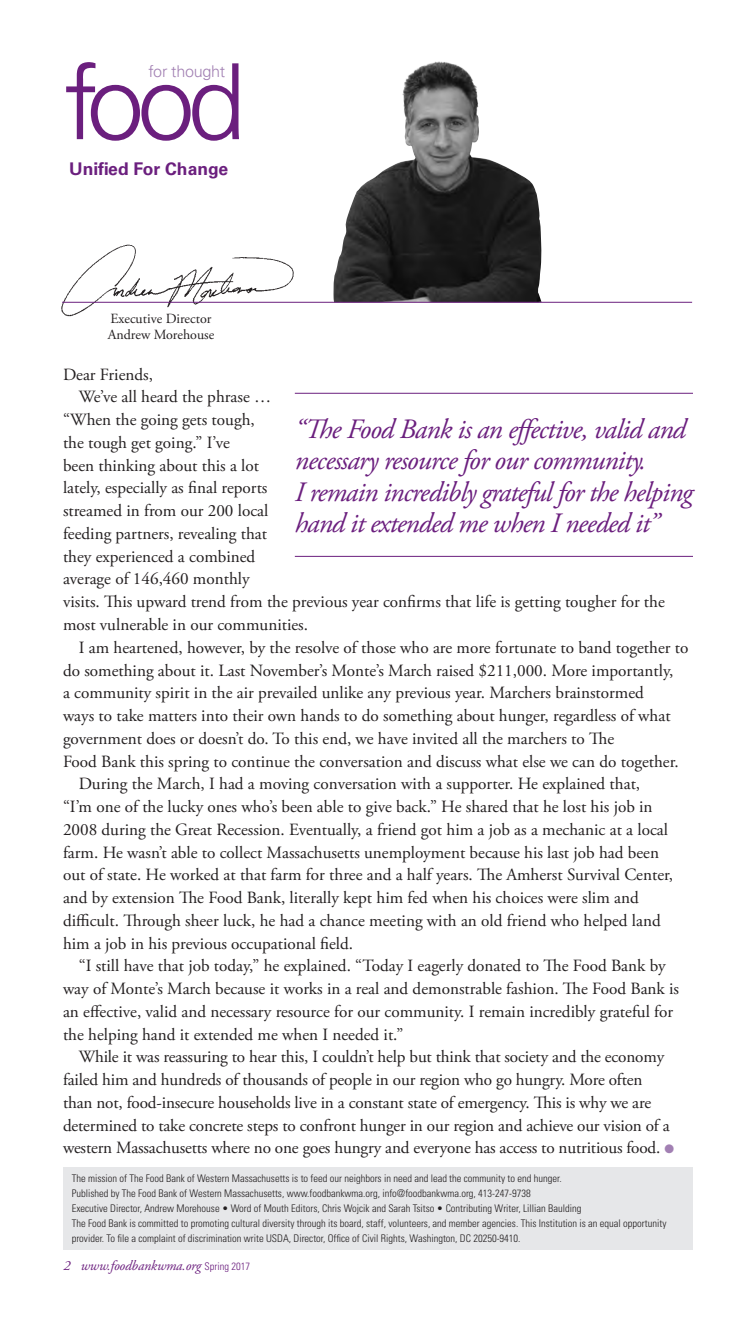
<style>
.page{position:relative;width:756px;height:1323px;background:#fff}
.page>*{position:absolute;margin:0;border:0;box-sizing:border-box;transform-origin:0 0}
.t1{font:300 105px "Univers LT Std";color:#6b1f7e}
.Pull_Quote{font:italic 28px/31.5px "Adobe Garamond Pro";letter-spacing:-.035em;color:#6b1f7e}
.t2{font:700 17.5px "Univers LT Std";color:#6b1f7e}
.body{font:17.15px/22.8px "Adobe Garamond Pro";color:#231f20}
.t3{font:300 16.28px "Univers LT Std";letter-spacing:-.02em;color:#a280b3}
.body-2{font:14px "Adobe Garamond Pro";color:#231f20}
.t4{font:italic 14px "Adobe Garamond Pro";letter-spacing:-.01em;color:#6b1f7e}
.t5{font:300 condensed 10.5px/15px "Univers LT Std";color:#231f20}
.s1{color:#a280b3}
.s2{font-family:"Univers LT Std";font-weight:300;font-style:normal;font-stretch:condensed;font-size:10.5px}
</style>
<div class="page">
<img style="left:61px;top:244px;width:243px;height:73px">
<div style="left:63px;top:1167px;width:630px;height:83px;background:#e6e7e9"></div>
<img style="left:333px;top:61px;width:209px;height:241px">
<hr style="left:62px;top:302px;width:630px;height:1px;background:#6b1f7e">
<hr style="left:295px;top:393px;width:398px;height:1px;background:#6b1f7e">
<hr style="left:295px;top:556px;width:398px;height:1px;background:#6b1f7e">
<p class="t1" style="left:64px;top:39px;width:183px">food</p>
<p class="t3" style="left:149px;top:61px;width:78px">for thought</p>
<p class="t2" style="left:69px;top:159px;width:161px">Unified For Change</p>
<p class="body-2" style="left:111px;top:311px;width:102px">Executive Director</p>
<p class="body-2" style="left:108px;top:326px;width:108px">Andrew Morehouse</p>
<p class="body" style="left:63px;top:363px;width:92px">Dear Friends,</p>
<p class="body" style="left:63px;top:386px;width:603px;text-indent:16px">We’ve all heard the phrase …<br>“When the going gets tough,<br>the tough get going.” I’ve<br>been thinking about this a lot<br>lately, especially as final reports<br>streamed in from our 200 local<br>feeding partners, revealing that<br>they experienced a combined<br>average of 146,460 monthly<br>visits. This upward trend from the previous year confirms that life is getting tougher for the most vulnerable in our communities.</p>
<p class="body" style="left:63px;top:637px;width:627px;text-indent:16px">I am heartened, however, by the resolve of those who are more fortunate to band together to do something about it. Last November’s Monte’s March raised $211,000. More importantly,<br>a community spirit in the air prevailed unlike any previous year. Marchers brainstormed<br>ways to take matters into their own hands to do something about hunger, regardless of what government does or doesn’t do. To this end, we have invited all the marchers to The<br>Food Bank this spring to continue the conversation and discuss what else we can do together.</p>
<p class="body" style="left:63px;top:773px;width:612px;text-indent:16px">During the March, I had a moving conversation with a supporter. He explained that, “I’m one of the lucky ones who’s been able to give back.” He shared that he lost his job in 2008 during the Great Recession. Eventually, a friend got him a job as a mechanic at a local farm. He wasn’t able to collect Massachusetts unemployment because his last job had been out of state. He worked at that farm for three and a half years. The Amherst Survival Center, and by extension The Food Bank, literally kept him fed when his choices were slim and difficult. Through sheer luck, he had a chance meeting with an old friend who helped land him a job in his previous occupational field.</p>
<p class="body" style="left:63px;top:955px;width:618px;text-indent:16px">“I still have that job today,” he explained. “Today I eagerly donated to The Food Bank by way of Monte’s March because it works in a real and demonstrable fashion. The Food Bank is an effective, valid and necessary resource for our community. I remain incredibly grateful for the helping hand it extended me when I needed it.”</p>
<p class="body" style="left:63px;top:1046px;width:613px;text-indent:16px">While it was reassuring to hear this, I couldn’t help but think that society and the economy failed him and hundreds of thousands of people in our region who go hungry. More often than not, food-insecure households live in a constant state of emergency. This is why we are determined to take concrete steps to confront hunger in our region and achieve our vision of a western Massachusetts where no one goes hungry and everyone has access to nutritious food. <span class="s1">●</span></p>
<p class="Pull_Quote" style="left:295px;top:414px;width:399px">“The Food Bank is an effective, valid and necessary resource for our community.<br>I remain incredibly grateful for the helping hand it extended me when I needed it”</p>
<p class="t5" style="left:72px;top:1171px;width:491px">The mission of The Food Bank of Western Massachusetts is to feed our neighbors in need and lead the community to end hunger.<br>Published by The Food Bank of Western Massachusetts, www.foodbankwma.org, info@foodbankwma.org, 413-247-9738</p>
<p class="t5" style="left:72px;top:1201px;width:511px">Executive Director, Andrew Morehouse • Word of Mouth Editors, Chris Wojcik and Sarah Tsitso • Contributing Writer, Lillian Baulding</p>
<p class="t5" style="left:72px;top:1216px;width:596px">The Food Bank is committed to promoting cultural diversity through its board, staff, volunteers, and member agencies. This Institution is an equal opportunity provider. To file a complaint of discrimination write USDA, Director, Office of Civil Rights, Washington, DC 20250-9410.</p>
<p class="t4" style="left:63px;top:1257px;width:188px">2 www.foodbankwma.org <span class="s2">Spring 2017</span></p>
</div>
